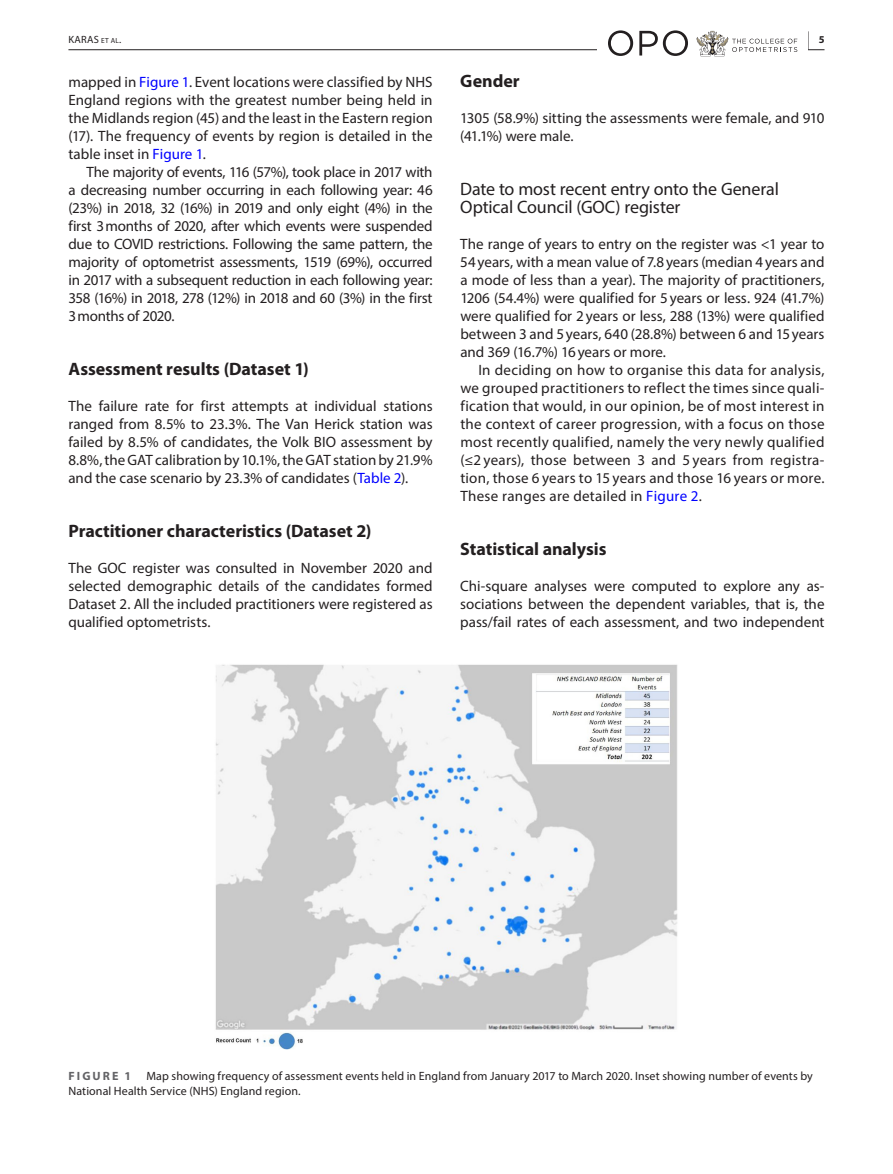
<style>
.page{position:relative;width:893px;height:1174px;background:#fff}
.page>*{position:absolute;margin:0;border:0;box-sizing:border-box;transform-origin:0 0}
.t1{font:700 18.15px "Myriad Pro";color:#231f20;scale:.4 1}
.t2{font:700 18px "Myriad Pro";letter-spacing:-.005em;color:#231f20}
.t3{font:18px/18px "Myriad Pro";letter-spacing:-.01em;color:#231f20}
.t4{font:15px/18px "Myriad Pro";color:#231f20;text-align:justify}
.t5{font:12px/15px "Myriad Pro";letter-spacing:.005em;color:#231f20}
.t6{font:700 12px "Myriad Pro";letter-spacing:.175em;color:#636366}
.t7{font:10.5px "Myriad Pro";letter-spacing:.025em;color:#231f20}
.s1{font-size:7.35px}
.s2{font-size:10.5px}
.s3{color:#00f}
</style>
<div class="page">
<hr style="left:68px;top:49px;width:756px;height:1px;background:#231f20">
<div style="left:597px;top:30px;width:211px;height:26px;background:#fff"></div>
<svg style="left:696px;top:31px;width:101px;height:25px"></svg>
<svg style="left:608px;top:30px;width:80px;height:26px"></svg>
<img style="left:215px;top:664px;width:463px;height:385px">
<p class="t7" style="left:68px;top:33px;width:54px">KARAS <span class="s1">et al</span>.</p>
<p class="t1" style="left:807px;top:27px;width:45px">| <span class="s2">5</span></p>
<p class="t4" style="left:68px;top:73px;width:366px">mapped in <span class="s3">Figure 1</span>. Event locations were classified by NHS England regions with the greatest number being held in the Midlands region (45) and the least in the Eastern region (17). The frequency of events by region is detailed in the table inset in <span class="s3">Figure 1</span>.</p>
<p class="t4" style="left:68px;top:163px;width:366px;text-indent:18px">The majority of events, 116 (57%), took place in 2017 with a decreasing number occurring in each following year: 46 (23%) in 2018, 32 (16%) in 2019 and only eight (4%) in the first 3months of 2020, after which events were suspended due to COVID restrictions. Following the same pattern, the majority of optometrist assessments, 1519 (69%), occurred in 2017 with a subsequent reduction in each following year:<br>358 (16%) in 2018, 278 (12%) in 2018 and 60 (3%) in the first 3months of 2020.</p>
<p class="t2" style="left:460px;top:69px;width:61px">Gender</p>
<p class="t4" style="left:460px;top:109px;width:366px">1305 (58.9%) sitting the assessments were female, and 910 (41.1%) were male.</p>
<p class="t3" style="left:460px;top:180px;width:320px">Date to most recent entry onto the General<br>Optical Council (GOC) register</p>
<p class="t4" style="left:460px;top:235px;width:366px">The range of years to entry on the register was &lt;1 year to 54years, with a mean value of 7.8years (median 4years and a mode of less than a year). The majority of practitioners, 1206 (54.4%) were qualified for 5years or less. 924 (41.7%) were qualified for 2years or less, 288 (13%) were qualified between 3 and 5years, 640 (28.8%) between 6 and 15years and 369 (16.7%) 16years or more.</p>
<p class="t4" style="left:460px;top:361px;width:366px;text-indent:18px">In deciding on how to organise this data for analysis, we grouped practitioners to reflect the times since quali&shy;fication that would, in our opinion, be of most interest in the context of career progression, with a focus on those most recently qualified, namely the very newly qualified (≤2 years), those between 3 and 5 years from registra&shy;tion, those 6 years to 15 years and those 16 years or more.<br>These ranges are detailed in <span class="s3">Figure 2</span>.</p>
<p class="t2" style="left:460px;top:537px;width:148px">Statistical analysis</p>
<p class="t4" style="left:460px;top:577px;width:366px">Chi-square analyses were computed to explore any as&shy;sociations between the dependent variables, that is, the pass/fail rates of each assessment, and two independent</p>
<p class="t2" style="left:68px;top:357px;width:242px">Assessment results (Dataset 1)</p>
<p class="t4" style="left:68px;top:397px;width:366px">The failure rate for first attempts at individual stations ranged from 8.5% to 23.3%. The Van Herick station was failed by 8.5% of candidates, the Volk BIO assessment by 8.8%, the GAT calibration by 10.1%, the GAT station by 21.9% and the case scenario by 23.3% of candidates (<span class="s3">Table 2</span>).</p>
<p class="t2" style="left:68px;top:519px;width:305px">Practitioner characteristics (Dataset 2)</p>
<p class="t4" style="left:68px;top:559px;width:366px">The GOC register was consulted in November 2020 and selected demographic details of the candidates formed Dataset 2. All the included practitioners were registered as qualified optometrists.</p>
<p class="t5" style="left:68px;top:1068px;width:746px;text-indent:78px">Map showing frequency of assessment events held in England from January 2017 to March 2020. Inset showing number of events by<br>National Health Service (NHS) England region.</p>
<p class="t6" style="left:69px;top:1068px;width:64px">FIGURE 1</p>
</div>
